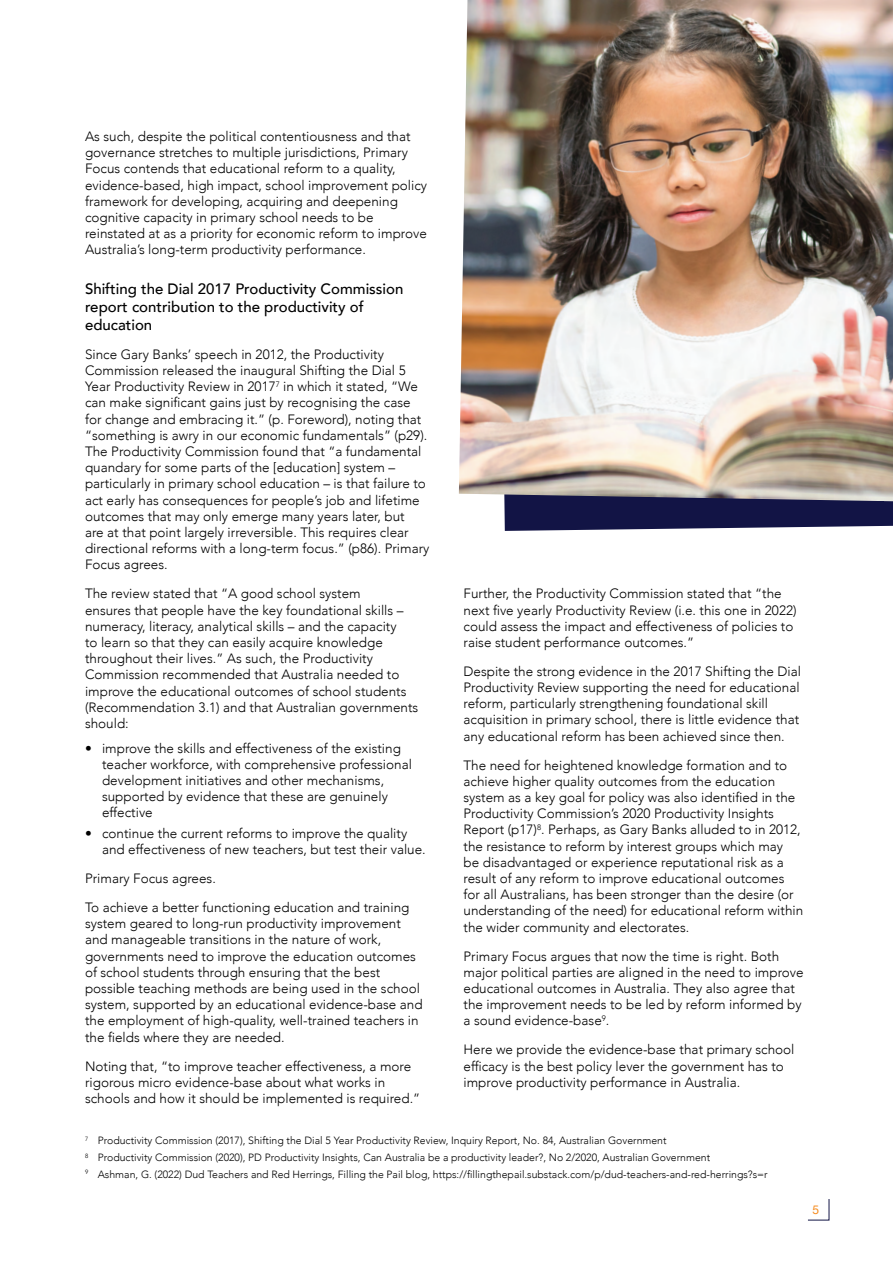
<style>
.page{position:relative;width:893px;height:1263px;background:#fff}
.page>*{position:absolute;margin:0;border:0;box-sizing:border-box;transform-origin:0 0}
.Heading_2{font:500 15px/18px "Avenir";color:#000}
.Body{font:300 13.5px/16.2px "Avenir";color:#000}
.Before_bullets{font:300 13.5px/16.2px "Avenir";color:#000}
.Bullets{font:300 13.5px/16.2px "Avenir";color:#000}
.Bullet_last{font:300 13.5px/16.2px "Avenir";color:#000}
.t1{font:12px "Helvetica Neue";color:#f68c1f}
.Foot_note{font:300 10.5px "Avenir";color:#000}
</style>
<div class="page">
<svg style="left:808px;top:1199px;width:21px;height:21px"></svg>
<svg style="left:504px;top:501px;width:389px;height:30px;background:#272855"></svg>
<img style="left:459px;top:0;width:434px;height:501px">
<p class="Body" style="left:85px;top:128px;width:344px">As such, despite the political contentiousness and that governance stretches to multiple jurisdictions, Primary Focus contends that educational reform to a quality, evidence-based, high impact, school improvement policy framework for developing, acquiring and deepening cognitive capacity in primary school needs to be reinstated at as a priority for economic reform to improve Australia’s long-term productivity performance.</p>
<p class="Heading_2" style="left:85px;top:279px;width:320px">Shifting the Dial 2017 Productivity Commission report contribution to the productivity of education</p>
<p class="Body" style="left:85px;top:346px;width:346px">Since Gary Banks’ speech in 2012, the Productivity Commission released the inaugural Shifting the Dial 5<br>Year Productivity Review in 2017<sup>7</sup> in which it stated, “We can make significant gains just by recognising the case for change and embracing it.” (p. Foreword), noting that “something is awry in our economic fundamentals” (p29).<br>The Productivity Commission found that “a fundamental quandary for some parts of the [education] system – particularly in primary school education – is that failure to act early has consequences for people’s job and lifetime outcomes that may only emerge many years later, but<br>are at that point largely irreversible. This requires clear directional reforms with a long‑term focus.” (p86). Primary Focus agrees.</p>
<p class="Before_bullets" style="left:85px;top:586px;width:335px">The review stated that “A good school system<br>ensures that people have the key foundational skills – numeracy, literacy, analytical skills – and the capacity<br>to learn so that they can easily acquire knowledge throughout their lives.” As such, the Productivity Commission recommended that Australia needed to improve the educational outcomes of school students (Recommendation 3.1) and that Australian governments should:</p>
<p class="Bullets" style="left:102px;top:740px;width:311px;text-indent:-17px">• improve the skills and effectiveness of the existing teacher workforce, with comprehensive professional development initiatives and other mechanisms, supported by evidence that these are genuinely effective</p>
<p class="Bullet_last" style="left:102px;top:825px;width:325px;text-indent:-17px">• continue the current reforms to improve the quality and effectiveness of new teachers, but test their value.</p>
<p class="Body" style="left:85px;top:870px;width:132px">Primary Focus agrees.</p>
<p class="Body" style="left:85px;top:899px;width:339px">To achieve a better functioning education and training system geared to long‑run productivity improvement and manageable transitions in the nature of work, governments need to improve the education outcomes of school students through ensuring that the best possible teaching methods are being used in the school system, supported by an educational evidence-base and the employment of high‑quality, well‑trained teachers in the fields where they are needed.</p>
<p class="Body" style="left:85px;top:1058px;width:337px">Noting that, “to improve teacher effectiveness, a more rigorous micro evidence-base about what works in schools and how it should be implemented is required.”</p>
<p class="Foot_note" style="left:85px;top:1134px;width:583px"><sup>7</sup> Productivity Commission (2017), Shifting the Dial 5 Year Productivity Review, Inquiry Report, No. 84, Australian Government</p>
<p class="Foot_note" style="left:85px;top:1151px;width:627px"><sup>8</sup> Productivity Commission (2020), PD Productivity Insights, Can Australia be a productivity leader?, No 2/2020, Australian Government</p>
<p class="Foot_note" style="left:85px;top:1168px;width:684px"><sup>9</sup> Ashman, G. (2022) Dud Teachers and Red Herrings, Filling the Pail blog, https://fillingthepail.substack.com/p/dud-teachers-and-red-herrings?s=r</p>
<p class="Body" style="left:463px;top:586px;width:335px">Further, the Productivity Commission stated that “the next five yearly Productivity Review (i.e. this one in 2022) could assess the impact and effectiveness of policies to raise student performance outcomes.”</p>
<p class="Body" style="left:463px;top:663px;width:339px">Despite the strong evidence in the 2017 Shifting the Dial Productivity Review supporting the need for educational reform, particularly strengthening foundational skill acquisition in primary school, there is little evidence that any educational reform has been achieved since then.</p>
<p class="Body" style="left:463px;top:757px;width:341px">The need for heightened knowledge formation and to achieve higher quality outcomes from the education system as a key goal for policy was also identified in the Productivity Commission’s 2020 Productivity Insights Report (p17)<sup>8</sup>. Perhaps, as Gary Banks alluded to in 2012, the resistance to reform by interest groups which may<br>be disadvantaged or experience reputational risk as a result of any reform to improve educational outcomes for all Australians, has been stronger than the desire (or understanding of the need) for educational reform within the wider community and electorates.</p>
<p class="Body" style="left:463px;top:948px;width:342px">Primary Focus argues that now the time is right. Both major political parties are aligned in the need to improve educational outcomes in Australia. They also agree that the improvement needs to be led by reform informed by a sound evidence-base<sup>9</sup>.</p>
<p class="Body" style="left:463px;top:1042px;width:332px">Here we provide the evidence-base that primary school efficacy is the best policy lever the government has to improve productivity performance in Australia.</p>
<p class="t1" style="left:812px;top:1201px;width:8px">5</p>
</div>
